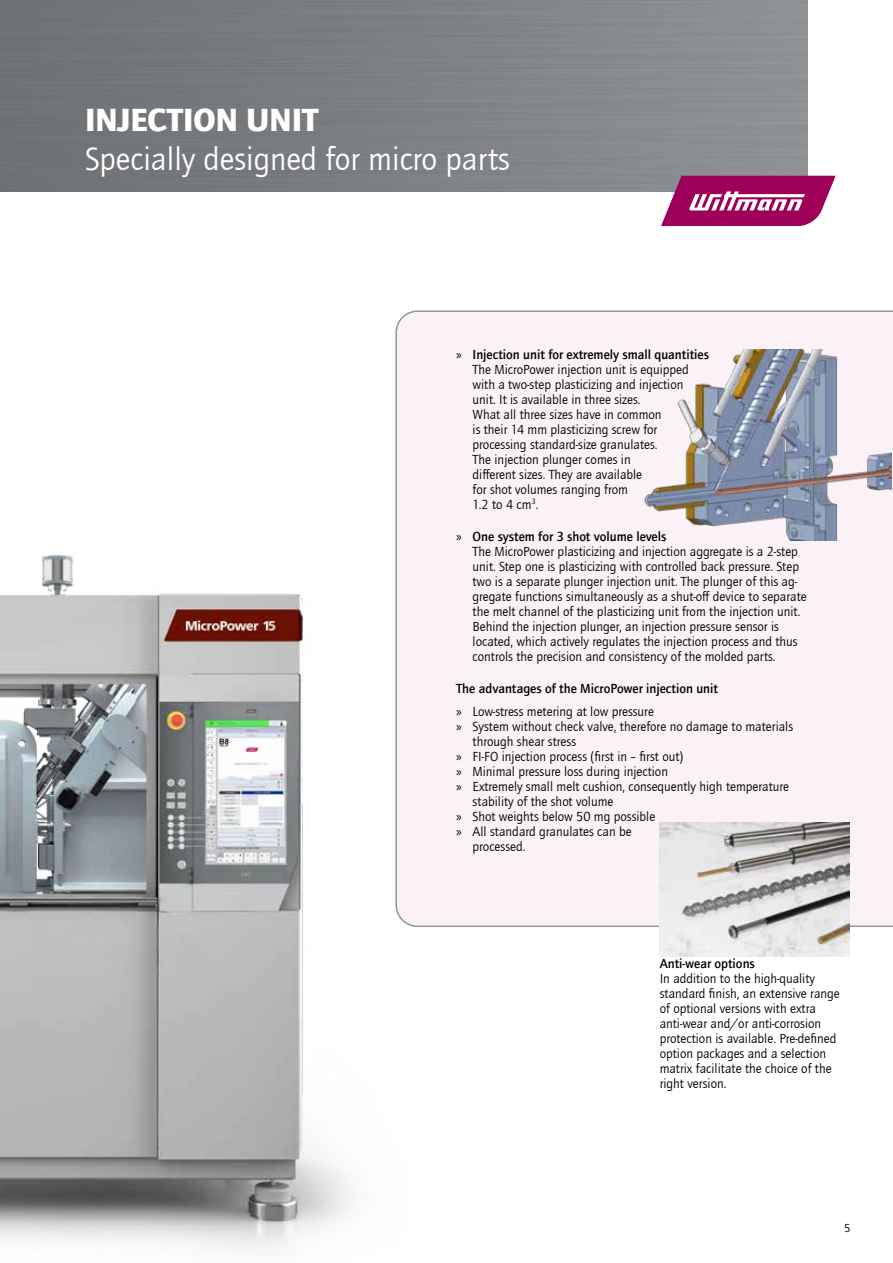
<style>
.page{position:relative;width:893px;height:1263px;background:#fff}
.page>*{position:absolute;margin:0;border:0;box-sizing:border-box;transform-origin:0 0}
.t1{font:33px "Quay Sans ITC Com";color:#fff}
.t2{font:900 33px "Quay Sans ITC Com";color:#fff}
.t3{font:13.5px/15px "Quay Sans ITC Com";color:#000}
.t4{font:500 13.5px/23.5px "Quay Sans ITC Com";color:#000}
.t5{font:12px "Quay Sans ITC Com";color:#000}
.s1{font-family:"Myriad Pro"}
.s2{font-weight:500}
.s3{font-family:"Myriad Pro";font-weight:400}
.s4{font-weight:400}
</style>
<div class="page">
<div style="left:0;top:0;width:808px;height:191px;background:linear-gradient(to right,#6d7073,#8f9294)"></div>
<svg style="left:661px;top:176px;width:175px;height:50px"></svg>
<img style="left:0;top:554px;width:352px;height:696px">
<div style="left:395px;top:310px;width:498px;height:617px;background:#faf2f7"></div>
<img style="left:660px;top:823px;width:189px;height:134px">
<img style="left:606px;top:350px;width:285px;height:190px">
<h1 class="t2" style="left:85px;top:99px;width:235px">INJECTION UNIT</h1>
<h1 class="t1" style="left:85px;top:140px;width:426px">Specially designed for micro parts</h1>
<p class="t3" style="left:473px;top:347px;width:238px;text-indent:-16px"><span class="s1">»</span> <span class="s2">Injection unit for extremely small quantities </span>The MicroPower injection unit is equipped with a two-step plasticizing and injection unit. It is available in three sizes.<br>What all three sizes have in common<br>is their 14 mm plasticizing screw for processing standard-size granulates.<br>The injection plunger comes in<br>different sizes. They are available<br>for shot volumes ranging from<br>1.2 to 4 cm<sup>3</sup>.</p>
<p class="t3" style="left:473px;top:529px;width:336px;text-indent:-16px"><span class="s1">»</span> <span class="s2">One system for 3 shot volume levels<br></span>The MicroPower plasticizing and injection aggregate is a 2-step unit. Step one is plasticizing with controlled back pressure. Step two is a separate plunger injection unit. The plunger of this ag&shy;gregate functions simultaneously as a shut-off device to separate the melt channel of the plasticizing unit from the injection unit.<br>Behind the injection plunger, an injection pressure sensor is located, which actively regulates the injection process and thus controls the precision and consistency of the molded parts.</p>
<p class="t4" style="left:456px;top:676px;width:264px">The advantages of the MicroPower injection unit <span class="s3">»</span> <span class="s4">Low-stress metering at low pressure</span></p>
<p class="t3" style="left:456px;top:719px;width:339px"><span class="s1">»</span> System without check valve, therefore no damage to materials</p>
<p class="t3" style="left:473px;top:734px;width:105px">through shear stress</p>
<p class="t3" style="left:456px;top:749px;width:229px"><span class="s1">»</span> FI-FO injection process (first in – first out)</p>
<p class="t3" style="left:456px;top:764px;width:214px"><span class="s1">»</span> Minimal pressure loss during injection</p>
<p class="t3" style="left:456px;top:779px;width:335px"><span class="s1">»</span> Extremely small melt cushion, consequently high temperature</p>
<p class="t3" style="left:473px;top:794px;width:142px">stability of the shot volume</p>
<p class="t3" style="left:456px;top:809px;width:201px"><span class="s1">»</span> Shot weights below 50 mg possible</p>
<p class="t3" style="left:456px;top:824px;width:177px"><span class="s1">»</span> All standard granulates can be</p>
<p class="t3" style="left:473px;top:839px;width:54px">processed.</p>
<p class="t4" style="left:660px;top:951px;width:97px">Anti-wear options</p>
<p class="t3" style="left:660px;top:971px;width:182px">In addition to the high-quality standard finish, an extensive range of optional versions with extra anti-wear and/or anti-corrosion protection is available. Pre-defined option packages and a selection matrix facilitate the choice of the right version.</p>
<p class="t5" style="left:844px;top:1220px;width:8px">5</p>
</div>
